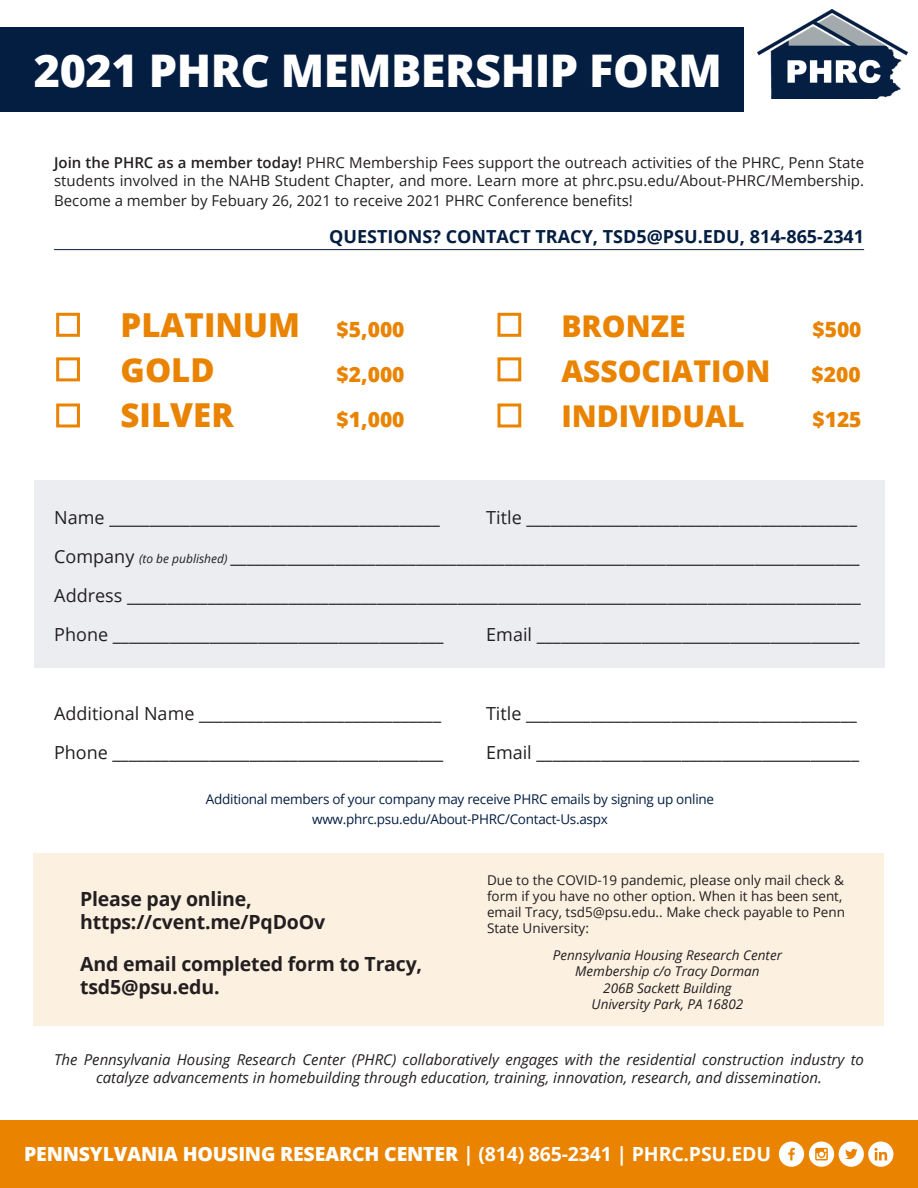
<style>
.page{position:relative;width:918px;height:1188px;background:#fff}
.page>*{position:absolute;margin:0;border:0;box-sizing:border-box;transform-origin:0 0}
.t1{font:800 45px "Open Sans";letter-spacing:-.01em;color:#fff}
.t2{font:800 33px/45px "Open Sans";color:#e98300}
.t3{font:800 30px/45px "Open Sans";color:#e98300}
.t4{font:800 21px "Open Sans";color:#e98300}
.t5{font:700 19.5px/23.4px "Open Sans";letter-spacing:-.01em;color:#231f20}
.t6{font:800 19.5px "Open Sans";letter-spacing:-.01em;color:#fff}
.t7{font:18px/39px "Open Sans";color:#231f20}
.t8{font:700 18px "Open Sans";color:#041e42}
.t9{font:15px/18px "Open Sans";color:#231f20}
.t10{font:italic 15px/18px "Open Sans";color:#231f20;text-align:center}
.t11{font:13.5px/16.2px "Open Sans";color:#231f20}
.t12{font:13.5px/19.5px "Open Sans";letter-spacing:-.02em;color:#041e42;text-align:center}
.t13{font:italic 13.5px/16.2px "Open Sans";color:#231f20;text-align:center}
.s1{font-weight:600}
.s2{font-size:21px}
.s3{font-style:italic;font-size:12px}
.s4{font-weight:700}
</style>
<div class="page">
<div style="left:0;top:27px;width:918px;height:85px;background:#041e42"></div>
<div style="left:744px;top:0;width:174px;height:118px;background:#fff"></div>
<div style="left:34px;top:853px;width:850px;height:173px;background:#fcf0e1"></div>
<div style="left:34px;top:480px;width:851px;height:188px;background:#ebedf0"></div>
<hr style="left:54px;top:249px;width:810px;height:1px;background:#041e42">
<div style="left:0;top:1120px;width:918px;height:68px;background:#e98300"></div>
<div style="left:56px;top:313px;width:24px;height:24px;border:3px solid #e98300"></div>
<div style="left:56px;top:357px;width:24px;height:24px;border:3px solid #e98300"></div>
<div style="left:56px;top:403px;width:24px;height:24px;border:3px solid #e98300"></div>
<div style="left:497px;top:313px;width:24px;height:24px;border:3px solid #e98300"></div>
<div style="left:497px;top:357px;width:24px;height:24px;border:3px solid #e98300"></div>
<div style="left:497px;top:403px;width:24px;height:24px;border:3px solid #e98300"></div>
<img style="left:757px;top:9px;width:151px;height:90px">
<svg style="left:779px;top:1142px;width:114px;height:25px"></svg>
<h1 class="t1" style="left:34px;top:37px;width:690px">2021 PHRC MEMBERSHIP FORM</h1>
<p class="t9" style="left:54px;top:153px;width:812px"><span class="s1">Join the PHRC as a member today!</span> PHRC Membership Fees support the outreach activities of the PHRC, Penn State students involved in the NAHB Student Chapter, and more. Learn more at phrc.psu.edu/About-PHRC/Membership.</p>
<p class="t9" style="left:54px;top:191px;width:580px">Become a member by Febuary 26, 2021 to receive 2021 PHRC Conference benefits!</p>
<p class="t8" style="left:329px;top:224px;width:536px">QUESTIONS? CONTACT TRACY, TSD5@PSU.EDU, 814-865-2341</p>
<h2 class="t2" style="left:121px;top:300px;width:286px">PLATINUM <span class="s2">$5,000<br></span>GOLD</h2>
<p class="t4" style="left:337px;top:358px;width:70px">$2,000</p>
<h2 class="t2" style="left:121px;top:390px;width:115px">SILVER</h2>
<p class="t4" style="left:337px;top:403px;width:70px">$1,000</p>
<h3 class="t3" style="left:561px;top:302px;width:126px">BRONZE</h3>
<p class="t4" style="left:812px;top:313px;width:51px">$500</p>
<h3 class="t3" style="left:561px;top:347px;width:301px">ASSOCIATION <span class="s2">$200<br></span>INDIVIDUAL</h3>
<p class="t4" style="left:812px;top:403px;width:51px">$125</p>
<p class="t7" style="left:54px;top:497px;width:808px;text-indent:432px">Title _________________________________________ Company <span class="s3">(to be published)</span> ______________________________________________________________________________ Address ___________________________________________________________________________________________ Phone _________________________________________</p>
<p class="t7" style="left:54px;top:497px;width:387px">Name _________________________________________</p>
<p class="t7" style="left:486px;top:614px;width:375px">Email ________________________________________</p>
<p class="t7" style="left:54px;top:693px;width:389px">Additional Name ______________________________</p>
<p class="t7" style="left:486px;top:693px;width:372px">Title _________________________________________</p>
<p class="t7" style="left:54px;top:732px;width:391px">Phone _________________________________________</p>
<p class="t7" style="left:486px;top:732px;width:375px">Email ________________________________________</p>
<p class="t12" style="left:206px;top:789px;width:510px">Additional members of your company may receive PHRC emails by signing up online www.phrc.psu.edu/About-PHRC/Contact-Us.aspx</p>
<p class="t5" style="left:80px;top:886px;width:247px">Please pay online, https://cvent.me/PqDoOv</p>
<p class="t5" style="left:80px;top:951px;width:344px">And email completed form to Tracy, tsd5@psu.edu.</p>
<p class="t11" style="left:487px;top:871px;width:360px">Due to the COVID-19 pandemic, please only mail check &amp; form if you have no other option. When it has been sent, email Tracy, tsd5@psu.edu.. Make check payable to Penn State University:</p>
<p class="t13" style="left:553px;top:947px;width:231px">Pennsylvania Housing Research Center<br>Membership c/o Tracy Dorman<br>206B Sackett Building<br>University Park, PA 16802</p>
<p class="t10" style="left:54px;top:1050px;width:811px">The Pennsylvania Housing Research Center (PHRC) collaboratively engages with the residential construction industry to catalyze advancements in homebuilding through education, training, innovation, research, and dissemination.</p>
<p class="t6" style="left:24px;top:1139px;width:749px">PENNSYLVANIA HOUSING RESEARCH CENTER <span class="s4">| (814) 865-2341 | PHRC.PSU.EDU</span></p>
</div>
